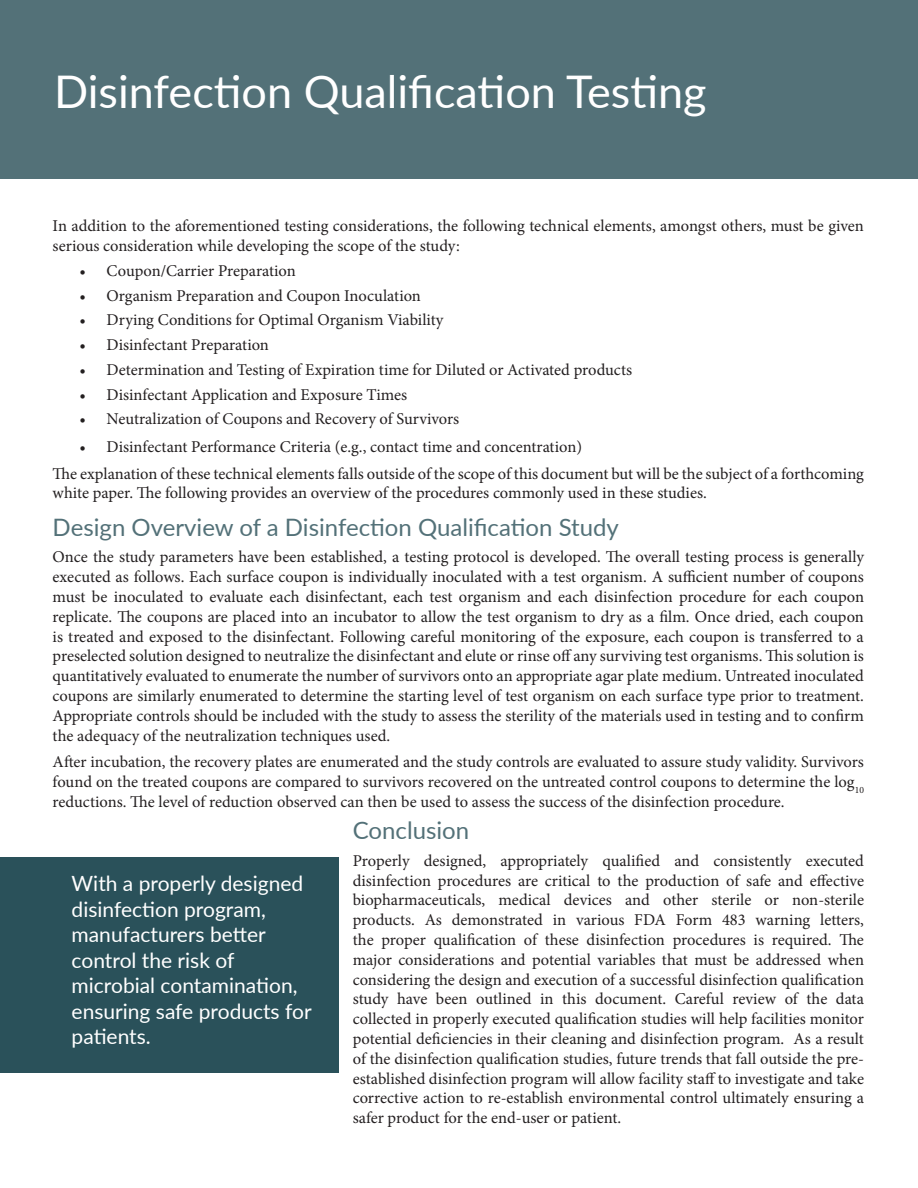
<style>
.page{position:relative;width:918px;height:1188px;background:#fff}
.page>*{position:absolute;margin:0;border:0;box-sizing:border-box;transform-origin:0 0}
.t1{font:45px "Lato";color:#fff}
.Body_Heading_1{font:24px "Lato";color:#537178}
.t2{font:21px/25.5px "Lato";color:#fff}
.Body_Text_-_Justifie{font:16.5px/19.8px "Minion Pro";color:#231f20;text-align:justify}
</style>
<div class="page">
<div style="left:0;top:0;width:918px;height:178px;background:#537178"></div>
<div style="left:0;top:857px;width:338px;height:215px;background:#2a515a"></div>
<p class="t1" style="left:54px;top:59px;width:654px">Disinfection Qualification Testing</p>
<p class="Body_Text_-_Justifie" style="left:53px;top:216px;width:813px">In addition to the aforementioned testing considerations, the following technical elements, amongst others, must be given serious consideration while developing the scope of the study:</p>
<p class="Body_Text_-_Justifie" style="left:80px;top:261px;width:218px">• Coupon/Carrier Preparation</p>
<p class="Body_Text_-_Justifie" style="left:80px;top:286px;width:343px">• Organism Preparation and Coupon Inoculation</p>
<p class="Body_Text_-_Justifie" style="left:80px;top:310px;width:365px">• Drying Conditions for Optimal Organism Viability</p>
<p class="Body_Text_-_Justifie" style="left:80px;top:335px;width:191px">• Disinfectant Preparation</p>
<p class="Body_Text_-_Justifie" style="left:80px;top:360px;width:554px">• Determination and Testing of Expiration time for Diluted or Activated products</p>
<p class="Body_Text_-_Justifie" style="left:80px;top:385px;width:329px">• Disinfectant Application and Exposure Times</p>
<p class="Body_Text_-_Justifie" style="left:80px;top:409px;width:381px">• Neutralization of Coupons and Recovery of Survivors</p>
<p class="Body_Text_-_Justifie" style="left:80px;top:437px;width:504px">• Disinfectant Performance Criteria (e.g., contact time and concentration)</p>
<p class="Body_Text_-_Justifie" style="left:53px;top:464px;width:813px">The explanation of these technical elements falls outside of the scope of this document but will be the subject of a forthcoming white paper. The following provides an overview of the procedures commonly used in these studies.</p>
<p class="Body_Heading_1" style="left:53px;top:510px;width:568px">Design Overview of a Disinfection Qualification Study</p>
<p class="Body_Text_-_Justifie" style="left:53px;top:547px;width:813px">Once the study parameters have been established, a testing protocol is developed. The overall testing process is generally executed as follows. Each surface coupon is individually inoculated with a test organism. A sufficient number of coupons must be inoculated to evaluate each disinfectant, each test organism and each disinfection procedure for each coupon replicate. The coupons are placed into an incubator to allow the test organism to dry as a film. Once dried, each coupon is treated and exposed to the disinfectant. Following careful monitoring of the exposure, each coupon is transferred to a preselected solution designed to neutralize the disinfectant and elute or rinse off any surviving test organisms. This solution is quantitatively evaluated to enumerate the number of survivors onto an appropriate agar plate medium. Untreated inoculated coupons are similarly enumerated to determine the starting level of test organism on each surface type prior to treatment.<br>Appropriate controls should be included with the study to assess the sterility of the materials used in testing and to confirm the adequacy of the neutralization techniques used.</p>
<p class="Body_Text_-_Justifie" style="left:53px;top:752px;width:813px">After incubation, the recovery plates are enumerated and the study controls are evaluated to assure study validity. Survivors found on the treated coupons are compared to survivors recovered on the untreated control coupons to determine the log<sub>10 </sub>reductions. The level of reduction observed can then be used to assess the success of the disinfection procedure.</p>
<p class="Body_Heading_1" style="left:353px;top:813px;width:118px">Conclusion</p>
<p class="Body_Text_-_Justifie" style="left:353px;top:851px;width:513px">Properly designed, appropriately qualified and consistently executed disinfection procedures are critical to the production of safe and effective biopharmaceuticals, medical devices and other sterile or non-sterile products. As demonstrated in various FDA Form 483 warning letters, the proper qualification of these disinfection procedures is required. The major considerations and potential variables that must be addressed when considering the design and execution of a successful disinfection qualification study have been outlined in this document. Careful review of the data collected in properly executed qualification studies will help facilities monitor potential deficiencies in their cleaning and disinfection program. As a result of the disinfection qualification studies, future trends that fall outside the pre&shy;established disinfection program will allow facility staff to investigate and take corrective action to re-establish environmental control ultimately ensuring a safer product for the end-user or patient.</p>
<p class="t2" style="left:72px;top:870px;width:242px">With a properly designed disinfection program, manufacturers better control the risk of microbial contamination, ensuring safe products for patients.</p>
</div>
